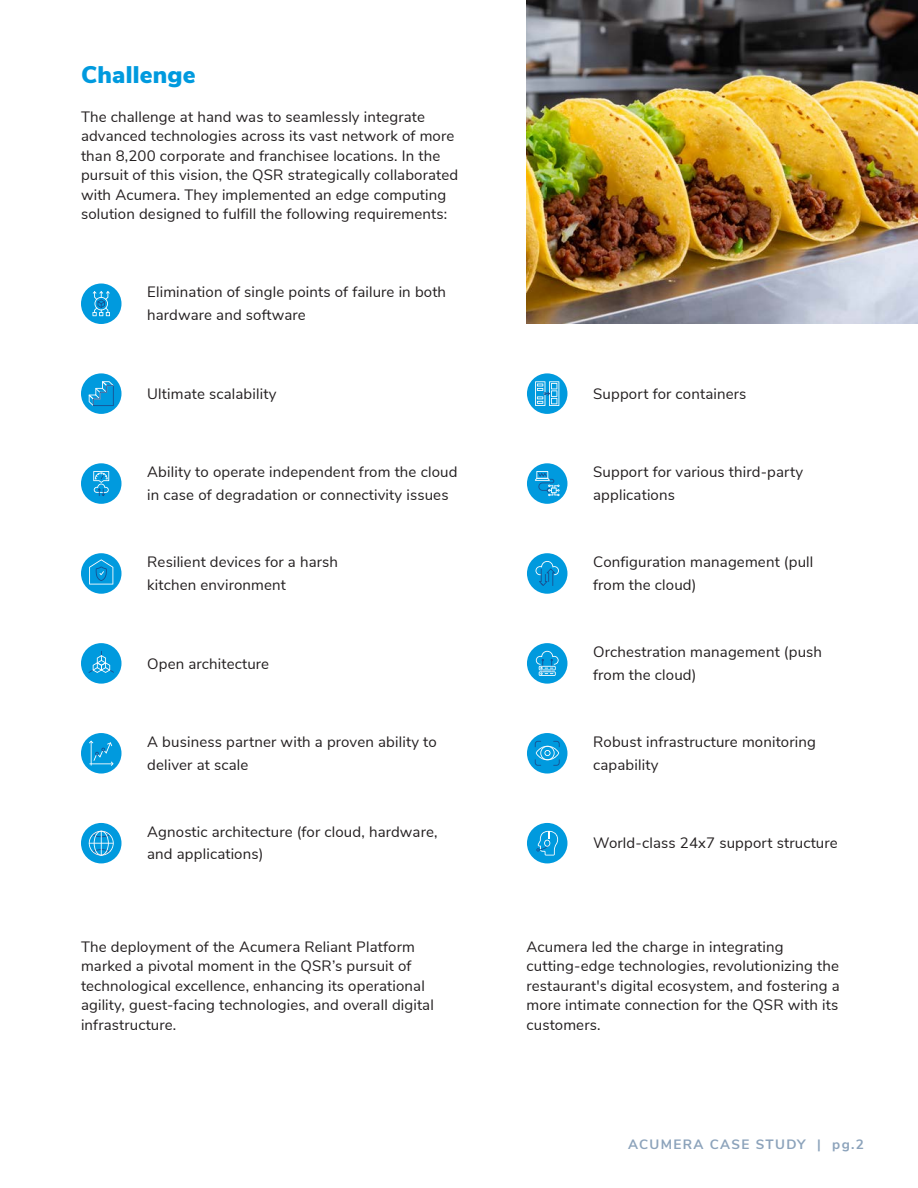
<style>
.page{position:relative;width:918px;height:1188px;background:#fff}
.page>*{position:absolute;margin:0;border:0;box-sizing:border-box;transform-origin:0 0}
.t1{font:900 24px "Nunito Sans";letter-spacing:.01em;color:#009ade}
.t2{font:15px/19.5px "Nunito Sans";letter-spacing:.01em;color:#231f20}
.t3{font:700 13.5px "Nunito Sans";letter-spacing:.1em;color:#8ca3bb}
</style>
<div class="page">
<img style="left:526px;top:0;width:392px;height:323px">
<div style="left:81px;top:284px;width:41px;height:40px;background:#009ade;border-radius:50%"></div>
<div style="left:81px;top:373px;width:41px;height:41px;background:#009ade;border-radius:50%"></div>
<div style="left:81px;top:463px;width:41px;height:41px;background:#009ade;border-radius:50%"></div>
<div style="left:81px;top:553px;width:41px;height:41px;background:#009ade;border-radius:50%"></div>
<div style="left:81px;top:643px;width:41px;height:41px;background:#009ade;border-radius:50%"></div>
<div style="left:81px;top:733px;width:41px;height:41px;background:#009ade;border-radius:50%"></div>
<div style="left:81px;top:823px;width:41px;height:40px;background:#009ade;border-radius:50%"></div>
<div style="left:527px;top:373px;width:40px;height:41px;background:#009ade;border-radius:50%"></div>
<div style="left:527px;top:463px;width:40px;height:41px;background:#009ade;border-radius:50%"></div>
<div style="left:527px;top:643px;width:40px;height:41px;background:#009ade;border-radius:50%"></div>
<div style="left:527px;top:553px;width:40px;height:41px;background:#009ade;border-radius:50%"></div>
<div style="left:527px;top:733px;width:40px;height:41px;background:#009ade;border-radius:50%"></div>
<div style="left:527px;top:823px;width:40px;height:40px;background:#009ade;border-radius:50%"></div>
<svg style="left:92px;top:291px;width:18px;height:25px"></svg>
<svg style="left:93px;top:471px;width:16px;height:25px"></svg>
<svg style="left:89px;top:559px;width:24px;height:26px"></svg>
<svg style="left:88px;top:651px;width:26px;height:22px"></svg>
<svg style="left:89px;top:741px;width:24px;height:25px"></svg>
<svg style="left:89px;top:831px;width:25px;height:25px"></svg>
<svg style="left:535px;top:471px;width:25px;height:25px"></svg>
<svg style="left:536px;top:561px;width:23px;height:25px"></svg>
<svg style="left:536px;top:651px;width:23px;height:25px"></svg>
<svg style="left:535px;top:381px;width:24px;height:25px"></svg>
<svg style="left:535px;top:741px;width:25px;height:25px"></svg>
<svg style="left:536px;top:831px;width:22px;height:25px"></svg>
<svg style="left:89px;top:381px;width:25px;height:25px"></svg>
<h1 class="t1" style="left:81px;top:57px;width:116px">Challenge</h1>
<p class="t2" style="left:81px;top:106px;width:379px">The challenge at hand was to seamlessly integrate advanced technologies across its vast network of more than 8,200 corporate and franchisee locations. In the pursuit of this vision, the QSR strategically collaborated with Acumera. They implemented an edge computing solution designed to fulfill the following requirements:</p>
<p class="t2" style="left:147px;top:280px;width:300px;line-height:22.5px">Elimination of single points of failure in both hardware and software</p>
<p class="t2" style="left:147px;top:383px;width:131px">Ultimate scalability</p>
<p class="t2" style="left:147px;top:460px;width:312px;line-height:22.5px">Ability to operate independent from the cloud in case of degradation or connectivity issues</p>
<p class="t2" style="left:147px;top:550px;width:192px;line-height:22.5px">Resilient devices for a harsh kitchen environment</p>
<p class="t2" style="left:147px;top:653px;width:123px">Open architecture</p>
<p class="t2" style="left:147px;top:730px;width:291px;line-height:22.5px">A business partner with a proven ability to deliver at scale</p>
<p class="t2" style="left:147px;top:819px;width:292px;line-height:22.5px">Agnostic architecture (for cloud, hardware, and applications)</p>
<p class="t2" style="left:81px;top:936px;width:354px">The deployment of the Acumera Reliant Platform marked a pivotal moment in the QSR’s pursuit of technological excellence, enhancing its operational agility, guest-facing technologies, and overall digital infrastructure.</p>
<p class="t2" style="left:593px;top:383px;width:155px">Support for containers</p>
<p class="t2" style="left:593px;top:460px;width:212px;line-height:22.5px">Support for various third-party applications</p>
<p class="t2" style="left:593px;top:550px;width:222px;line-height:22.5px">Configuration management (pull from the cloud)</p>
<p class="t2" style="left:593px;top:640px;width:230px;line-height:22.5px">Orchestration management (push from the cloud)</p>
<p class="t2" style="left:593px;top:730px;width:224px;line-height:22.5px">Robust infrastructure monitoring capability</p>
<p class="t2" style="left:593px;top:833px;width:246px">World-class 24x7 support structure</p>
<p class="t2" style="left:526px;top:936px;width:315px">Acumera led the charge in integrating cutting-edge technologies, revolutionizing the restaurant's digital ecosystem, and fostering a more intimate connection for the QSR with its customers.</p>
<p class="t3" style="left:628px;top:1135px;width:237px">ACUMERA CASE STUDY | pg.2</p>
</div>
